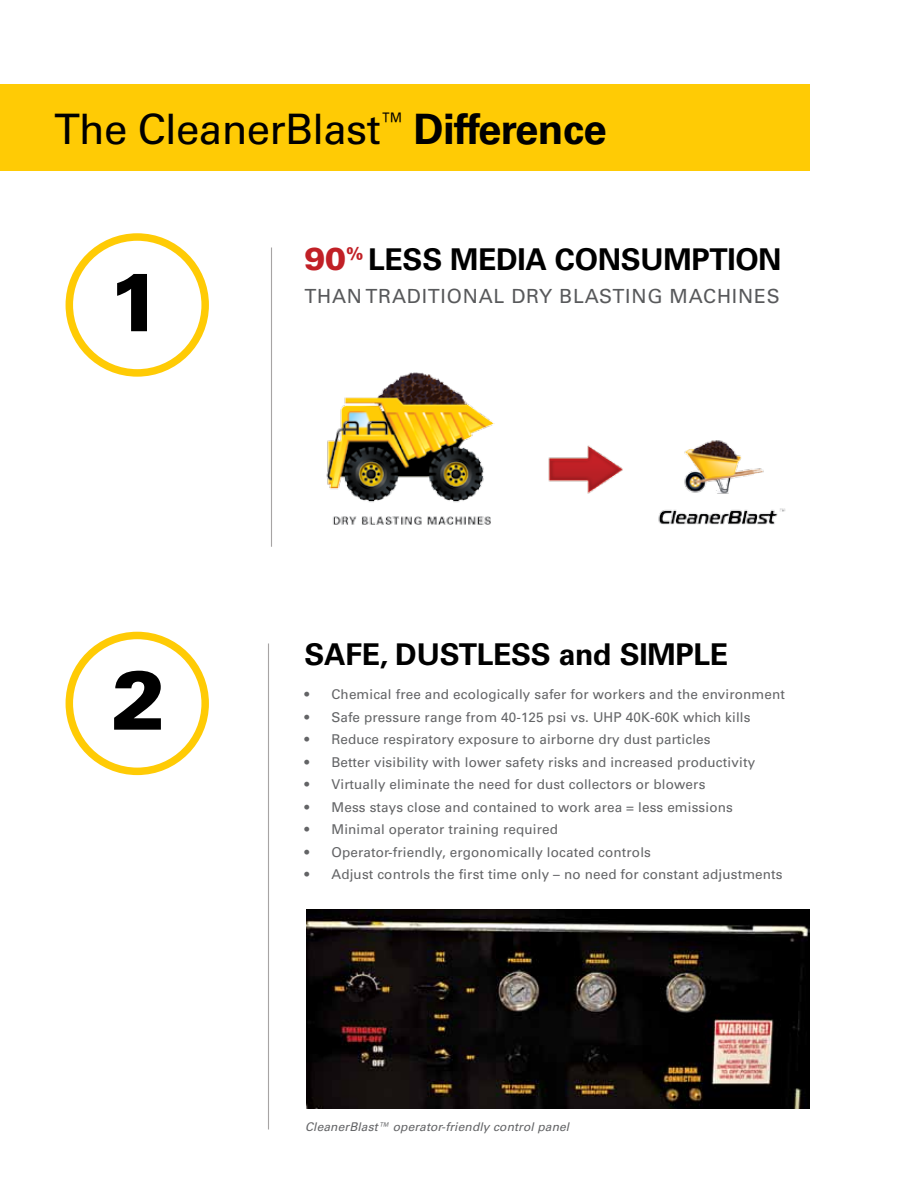
<style>
.page{position:relative;width:918px;height:1188px;background:#fff}
.page>*{position:absolute;margin:0;border:0;box-sizing:border-box;transform-origin:0 0}
.t1{font:900 82.5px "Univers LT Std";color:#000}
.t2{font:42px "Univers LT Std";letter-spacing:-.015em;color:#000}
.t3{font:700 30px "Univers LT Std";letter-spacing:-.01em;color:#000}
.t4{font:19.5px "Univers LT Std";color:#58595b}
.t5{font:13.5px "Univers LT Std";letter-spacing:.01em;color:#636466}
.t6{font:italic 12px "Univers LT Std";letter-spacing:.01em;color:#636466}
.s1{font-weight:700}
.s2{font-weight:900;font-size:31.5px;color:#c12026}
</style>
<div class="page">
<div style="left:0;top:85px;width:810px;height:86px;background:#ffcb05"></div>
<hr style="left:271px;top:248px;width:1px;height:299px;background:#a7a4a4">
<hr style="left:268px;top:644px;width:1px;height:486px;background:#a7a4a4">
<img style="left:271px;top:372px;width:515px;height:175px">
<div style="left:66px;top:233px;width:143px;height:144px;border:8px solid #ffcb05;border-radius:50%"></div>
<div style="left:66px;top:632px;width:143px;height:143px;border:8px solid #ffcb05;border-radius:50%"></div>
<img style="left:306px;top:909px;width:504px;height:200px">
<h2 class="t2" style="left:54px;top:105px;width:554px">The CleanerBlast<sup>™</sup> <span class="s1">Difference</span></h2>
<h1 class="t1" style="left:108px;top:250px;width:57px">1</h1>
<h1 class="t1" style="left:111px;top:648px;width:57px">2</h1>
<h3 class="t3" style="left:304px;top:242px;width:166px"><span class="s2">90</span><sup>%</sup> LESS MEDIA</h3>
<h3 class="t3" style="left:555px;top:242px;width:191px">CONSUM PTION</h3>
<h3 class="t4" style="left:304px;top:284px;width:14px">THANTRADITIONALDRYBLA</h3>
<h3 class="t4" style="left:599px;top:284px;width:28px">STINGMA</h3>
<h3 class="t4" style="left:703px;top:284px;width:27px">CHINE</h3>
<h3 class="t4" style="left:767px;top:284px;width:15px">S</h3>
<h3 class="t3" style="left:304px;top:637px;width:39px">SAFE</h3>
<h3 class="t3" style="left:380px;top:637px;width:331px">, DUSTLESS and SIM PLE</h3>
<p class="t5" style="left:304px;top:686px;width:482px">• Chemical free and ecologically safer for workers and the environment</p>
<p class="t5" style="left:304px;top:709px;width:293px">• Safe pressure range from 40-125 psi vs. UHP</p>
<p class="t5" style="left:626px;top:709px;width:126px">40K-60K which kills</p>
<p class="t5" style="left:304px;top:731px;width:408px">• Reduce respiratory exposure to airborne dry dust particles</p>
<p class="t5" style="left:304px;top:754px;width:452px">• Better visibility with lower safety risks and increased productivity</p>
<p class="t5" style="left:304px;top:777px;width:403px">• Virtually eliminate the need for dust collectors or blowers</p>
<p class="t5" style="left:304px;top:799px;width:430px">• Mess stays close and contained to work area = less emissions</p>
<p class="t5" style="left:304px;top:822px;width:255px">• Minimal operator training required</p>
<p class="t5" style="left:304px;top:844px;width:348px">• Operator-friendly, ergonomically located controls</p>
<p class="t5" style="left:304px;top:867px;width:480px">• Adjust controls the first time only – no need for constant adjustments</p>
<p class="t6" style="left:305px;top:1119px;width:266px">CleanerBlast™ operator-friendly control panel</p>
</div>
